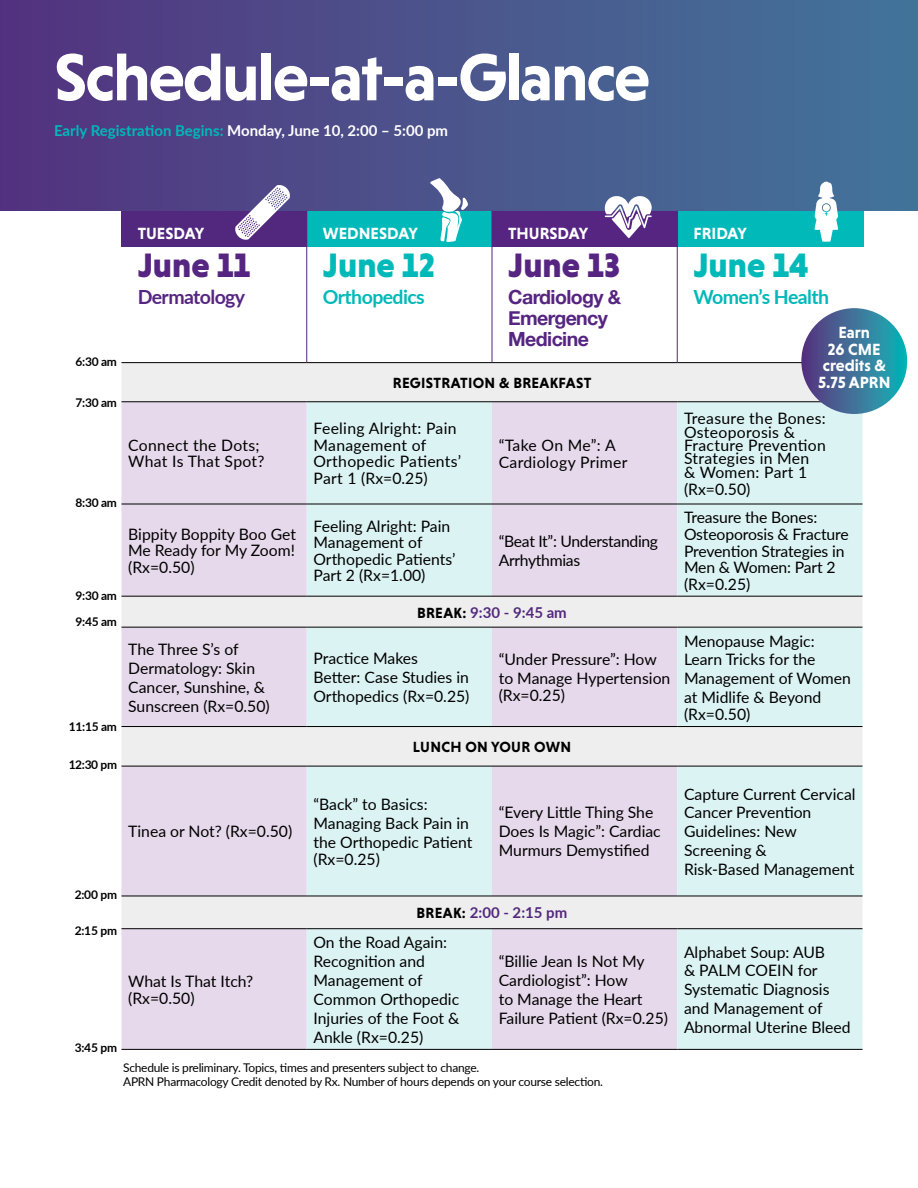
<style>
.page{position:relative;width:918px;height:1188px;background:#fff}
.page>*{position:absolute;margin:0;border:0;box-sizing:border-box;transform-origin:0 0}
.t1{font:700 67.8px "Niveau Grotesk";letter-spacing:-.03em;color:#fff}
.t2{font:900 34.5px "Niveau Grotesk";color:#562582}
.t3{font:900 34.5px "Niveau Grotesk";color:#00b9b8}
.t4{font:700 19.5px/21px "Helvetica Neue";letter-spacing:-.03em;color:#562582}
.t5{font:700 19.5px "Lato";letter-spacing:-.03em;color:#00b9b8}
.t6{font:700 19.5px "Lato";letter-spacing:-.03em;color:#562582}
.t7{font:700 16.5px/16.5px "Niveau Grotesk";color:#fff;text-align:center}
.t8{font:15.75px/18.9px "Lato";color:#000}
.t9{font:15.75px/16.5px "Lato";letter-spacing:.02em;color:#000}
.t10{font:15.75px/18.9px "Lato";letter-spacing:-.02em;color:#000}
.t11{font:700 15px "Lato";color:#fff}
.t12{font:700 15px "Niveau Grotesk";letter-spacing:.02em;color:#000}
.t13{font:700 15px "Lato";color:#52287e}
.t14{font:12px/14.4px "Lato";letter-spacing:-.02em;color:#000}
.t15{font:700 12px/26px "Lato";letter-spacing:-.02em;color:#000}
.s1{color:#00b9b8}
.s2{font-family:"Niveau Grotesk";color:#000}
</style>
<div class="page">
<div style="left:307px;top:201px;width:185px;height:45px;background:#00b9b8"></div>
<div style="left:678px;top:201px;width:186px;height:45px;background:#00b9b8"></div>
<div style="left:492px;top:201px;width:186px;height:45px;background:#562582"></div>
<div style="left:121px;top:201px;width:186px;height:45px;background:#52287e"></div>
<div style="left:0;top:0;width:918px;height:211px;background:linear-gradient(to right,#53337f,#42759a)"></div>
<div style="left:122px;top:363px;width:697px;height:38px;background:#eee"></div>
<svg style="left:122px;top:402px;width:185px;height:647px;background:#e6dbea"></svg>
<svg style="left:307px;top:402px;width:555px;height:647px;background:#e0e9ef"></svg>
<hr style="left:122px;top:362px;width:185px;height:1px;background:#000">
<hr style="left:307px;top:362px;width:185px;height:1px;background:#000">
<hr style="left:492px;top:362px;width:185px;height:1px;background:#000">
<hr style="left:677px;top:362px;width:185px;height:1px;background:#000">
<hr style="left:122px;top:401px;width:185px;height:1px;background:#000">
<hr style="left:492px;top:401px;width:185px;height:1px;background:#000">
<hr style="left:677px;top:401px;width:185px;height:1px;background:#000">
<hr style="left:122px;top:504px;width:185px;height:1px;background:#000">
<hr style="left:492px;top:504px;width:185px;height:1px;background:#000">
<hr style="left:677px;top:504px;width:185px;height:1px;background:#000">
<hr style="left:122px;top:596px;width:185px;height:1px;background:#000">
<hr style="left:307px;top:596px;width:185px;height:1px;background:#000">
<hr style="left:492px;top:596px;width:185px;height:1px;background:#000">
<hr style="left:677px;top:596px;width:185px;height:1px;background:#000">
<hr style="left:122px;top:627px;width:185px;height:1px;background:#000">
<hr style="left:307px;top:627px;width:185px;height:1px;background:#000">
<hr style="left:492px;top:627px;width:185px;height:1px;background:#000">
<hr style="left:677px;top:627px;width:185px;height:1px;background:#000">
<hr style="left:307px;top:726px;width:185px;height:1px;background:#000">
<hr style="left:492px;top:726px;width:185px;height:1px;background:#000">
<hr style="left:677px;top:726px;width:185px;height:1px;background:#000">
<hr style="left:122px;top:896px;width:185px;height:1px;background:#000">
<hr style="left:307px;top:896px;width:185px;height:1px;background:#000">
<hr style="left:492px;top:896px;width:185px;height:1px;background:#000">
<hr style="left:677px;top:896px;width:185px;height:1px;background:#000">
<hr style="left:122px;top:928px;width:185px;height:1px;background:#000">
<hr style="left:307px;top:928px;width:185px;height:1px;background:#000">
<hr style="left:492px;top:928px;width:185px;height:1px;background:#000">
<hr style="left:677px;top:928px;width:185px;height:1px;background:#000">
<hr style="left:122px;top:1049px;width:185px;height:1px;background:#000">
<hr style="left:307px;top:1049px;width:185px;height:1px;background:#000">
<hr style="left:492px;top:1049px;width:185px;height:1px;background:#000">
<hr style="left:677px;top:1049px;width:185px;height:1px;background:#000">
<hr style="left:306px;top:211px;width:1px;height:151px;background:#562582">
<hr style="left:492px;top:211px;width:1px;height:151px;background:#562582">
<hr style="left:677px;top:211px;width:1px;height:151px;background:#562582">
<hr style="left:307px;top:766px;width:185px;height:1px;background:#000">
<hr style="left:492px;top:766px;width:185px;height:1px;background:#000">
<hr style="left:677px;top:766px;width:185px;height:1px;background:#000">
<hr style="left:307px;top:401px;width:185px;height:1px;background:#000">
<hr style="left:307px;top:504px;width:185px;height:1px;background:#000">
<hr style="left:122px;top:726px;width:185px;height:1px;background:#000">
<hr style="left:122px;top:766px;width:185px;height:1px;background:#000">
<svg style="left:235px;top:185px;width:55px;height:55px"></svg>
<svg style="left:430px;top:178px;width:38px;height:64px"></svg>
<svg style="left:605px;top:196px;width:47px;height:42px"></svg>
<svg style="left:815px;top:182px;width:23px;height:60px"></svg>
<svg style="left:801px;top:308px;width:106px;height:106px;background:#3c739a"></svg>
<h1 class="t1" style="left:54px;top:38px;width:598px">Schedule-at-a-Glance</h1>
<p class="t11" style="left:54px;top:120px;width:396px"><span class="s1">Early Registration Begins:</span> Monday, June 10, 2:00 – 5:00 pm</p>
<p class="t15" style="left:75px;top:349px;width:43px">6:30 am</p>
<p class="t15" style="left:75px;top:389px;width:43px">7:30 am</p>
<p class="t15" style="left:75px;top:489px;width:43px">8:30 am</p>
<p class="t15" style="left:75px;top:582px;width:43px">9:30 am<br>9:45 am</p>
<p class="t15" style="left:69px;top:713px;width:50px">11:15 am</p>
<p class="t15" style="left:69px;top:751px;width:50px">12:30 pm</p>
<p class="t7" style="left:138px;top:225px;width:68px">TUESDAY</p>
<h2 class="t2" style="left:138px;top:245px;width:114px">June 11</h2>
<p class="t6" style="left:138px;top:283px;width:109px">Dermatology</p>
<p class="t9" style="left:128px;top:436px;width:138px">Connect the Dots;<br>What Is That Spot?</p>
<p class="t7" style="left:323px;top:225px;width:96px">WEDNESDAY</p>
<h2 class="t3" style="left:323px;top:245px;width:114px">June 12</h2>
<p class="t5" style="left:323px;top:283px;width:103px">Orthopedics</p>
<p class="t7" style="left:508px;top:225px;width:81px">THURSDAY</p>
<h2 class="t2" style="left:508px;top:245px;width:113px">June 13</h2>
<p class="t4" style="left:508px;top:287px;width:115px">Cardiology &amp;<br>Emergency<br>Medicine</p>
<p class="t12" style="left:393px;top:374px;width:200px">REGISTRATION &amp; BREAKFAST</p>
<p class="t9" style="left:314px;top:420px;width:149px">Feeling Alright: Pain<br>Management of<br>Orthopedic Patients’<br>Part 1 (Rx=0.25)</p>
<p class="t9" style="left:499px;top:436px;width:130px">“Take On Me”: A<br>Cardiology Primer</p>
<p class="t8" style="left:128px;top:525px;width:169px;line-height:16.5px;text-align:justify">Bippity Boppity Boo Get Me Ready for My Zoom! (Rx=0.50)</p>
<p class="t8" style="left:314px;top:517px;width:144px;line-height:16.5px">Feeling Alright: Pain<br>Management of<br>Orthopedic Patients’<br>Part 2 (Rx=1.00)</p>
<p class="t10" style="left:499px;top:531px;width:161px">“Beat It”: Understanding<br>Arrhythmias</p>
<p class="t13" style="left:417px;top:601px;width:151px"><span class="s2">BREAK:</span> 9:30 - 9:45 am</p>
<p class="t8" style="left:128px;top:639px;width:143px">The Three S’s of<br>Dermatology: Skin<br>Cancer, Sunshine, &amp;<br>Sunscreen (Rx=0.50)</p>
<p class="t8" style="left:314px;top:648px;width:158px">Practice Makes<br>Better: Case Studies in<br>Orthopedics (Rx=0.25)</p>
<p class="t8" style="left:499px;top:650px;width:173px">“Under Pressure”: How to Manage Hypertension</p>
<p class="t8" style="left:499px;top:685px;width:68px">(Rx=0.25)</p>
<p class="t8" style="left:128px;top:822px;width:166px">Tinea or Not? (Rx=0.50)</p>
<p class="t12" style="left:413px;top:738px;width:160px">LUNCH ON YOUR OWN</p>
<p class="t8" style="left:314px;top:794px;width:160px">“Back” to Basics:<br>Managing Back Pain in the Orthopedic Patient</p>
<p class="t8" style="left:314px;top:849px;width:68px">(Rx=0.25)</p>
<p class="t8" style="left:499px;top:803px;width:164px">“Every Little Thing She<br>Does Is Magic”: Cardiac<br>Murmurs Demystified</p>
<p class="t7" style="left:693px;top:225px;width:55px">FRIDAY</p>
<h2 class="t3" style="left:693px;top:245px;width:117px">June 14</h2>
<p class="t5" style="left:693px;top:283px;width:137px">Women’s Health</p>
<p class="t7" style="left:818px;top:324px;width:74px">Earn<br>26 CME credits &amp;<br>5.75 APRN</p>
<p class="t9" style="left:684px;top:411px;width:143px;line-height:13.5px">Treasure the Bones:<br>Osteoporosis &amp;<br>Fracture Prevention<br>Strategies in Men<br>&amp; Women: Part 1</p>
<p class="t8" style="left:684px;top:479px;width:68px">(Rx=0.50)</p>
<p class="t8" style="left:684px;top:509px;width:166px;line-height:16.5px">Treasure the Bones:<br>Osteoporosis &amp; Fracture<br>Prevention Strategies in<br>Men &amp; Women: Part 2 (Rx=0.25)</p>
<p class="t8" style="left:684px;top:631px;width:169px">Menopause Magic:<br>Learn Tricks for the<br>Management of Women at Midlife &amp; Beyond</p>
<p class="t8" style="left:684px;top:704px;width:68px">(Rx=0.50)</p>
<p class="t8" style="left:684px;top:784px;width:173px">Capture Current Cervical<br>Cancer Prevention<br>Guidelines: New<br>Screening &amp;<br>Risk-Based Management</p>
<p class="t15" style="left:75px;top:881px;width:44px">2:00 pm</p>
<p class="t15" style="left:75px;top:917px;width:44px">2:15 pm</p>
<p class="t13" style="left:417px;top:902px;width:152px"><span class="s2">BREAK:</span> 2:00 - 2:15 pm</p>
<p class="t8" style="left:314px;top:932px;width:147px">On the Road Again:<br>Recognition and<br>Management of<br>Common Orthopedic<br>Injuries of the Foot &amp;<br>Ankle (Rx=0.25)</p>
<p class="t8" style="left:499px;top:951px;width:171px">“Billie Jean Is Not My<br>Cardiologist”: How<br>to Manage the Heart<br>Failure Patient (Rx=0.25)</p>
<p class="t8" style="left:684px;top:942px;width:168px">Alphabet Soup: AUB<br>&amp; PALM COEIN for<br>Systematic Diagnosis and Management of<br>Abnormal Uterine Bleed</p>
<p class="t14" style="left:123px;top:1060px;width:481px">Schedule is preliminary. Topics, times and presenters subject to change.<br>APRN Pharmacology Credit denoted by Rx. Number of hours depends on your course selection.</p>
<p class="t8" style="left:128px;top:972px;width:127px;line-height:16.5px">What Is That Itch? (Rx=0.50)</p>
<p class="t15" style="left:75px;top:1035px;width:44px">3:45 pm</p>
</div>
